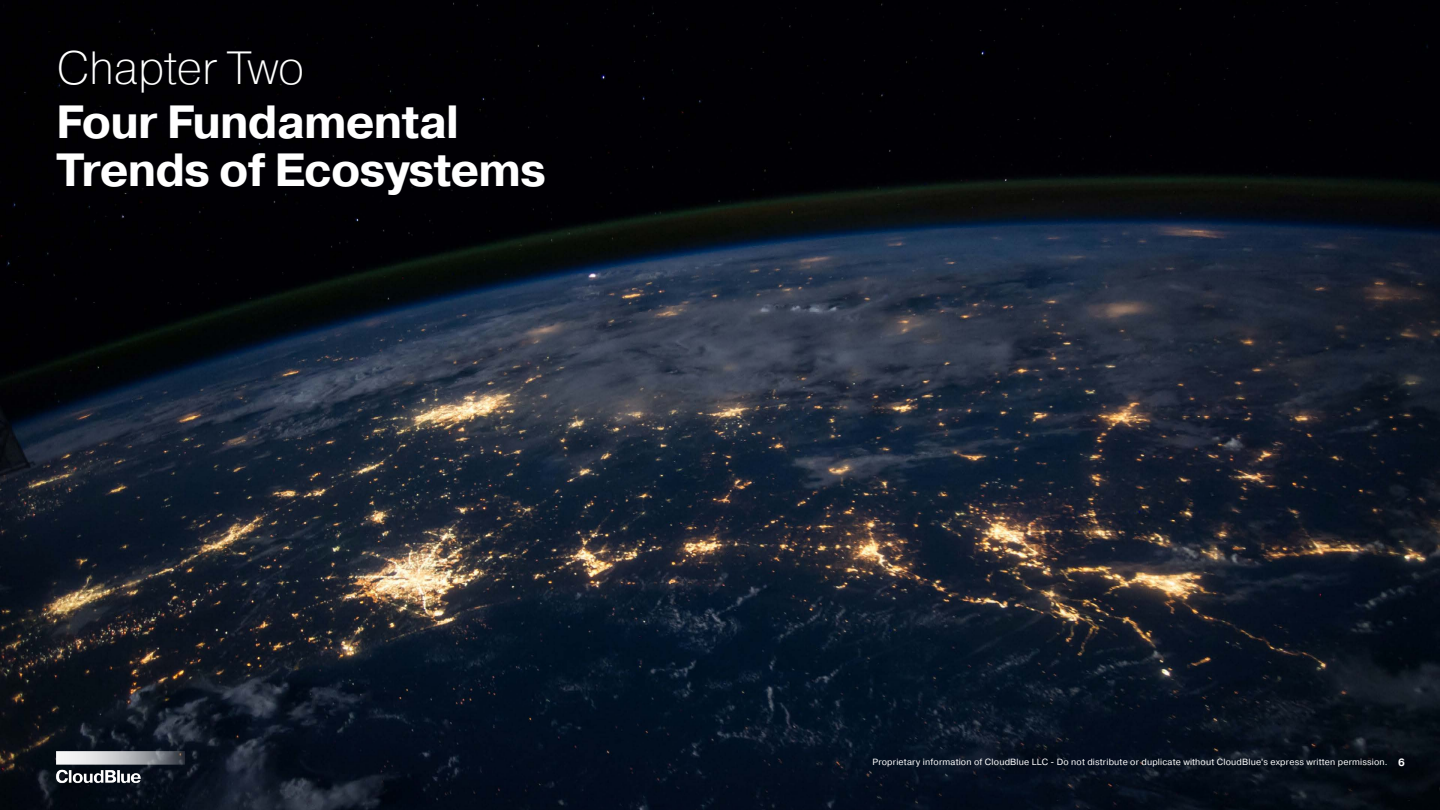
<style>
.page{position:relative;width:1440px;height:810px;background:#fff}
.page>*{position:absolute;margin:0;border:0;box-sizing:border-box;transform-origin:0 0}
.t1{font:700 46.5px/48px "Pragmatica";letter-spacing:-.02em;color:#fff}
.t2{font:200 46.5px "Pragmatica";letter-spacing:-.01em;color:#fff}
.t3{font:700 10.5px "Pragmatica";color:#fff}
.t4{font:9px "Pragmatica";letter-spacing:.02em;color:#fff}
</style>
<div class="page">
<img style="left:0;top:0;width:1440px;height:810px">
<img style="left:51px;top:744px;width:139px;height:48px">
<h1 class="t2" style="left:56px;top:38px;width:250px">Chapter Two</h1>
<h1 class="t1" style="left:56px;top:99px;width:491px">Four Fundamental<br>Trends of Ecosystems</h1>
<p class="t4" style="left:872px;top:755px;width:517px">Proprietary information of CloudBlue LLC - Do not distribute or duplicate without CloudBlue’s express written permission.</p>
<p class="t3" style="left:1398px;top:755px;width:8px">6</p>
</div>
